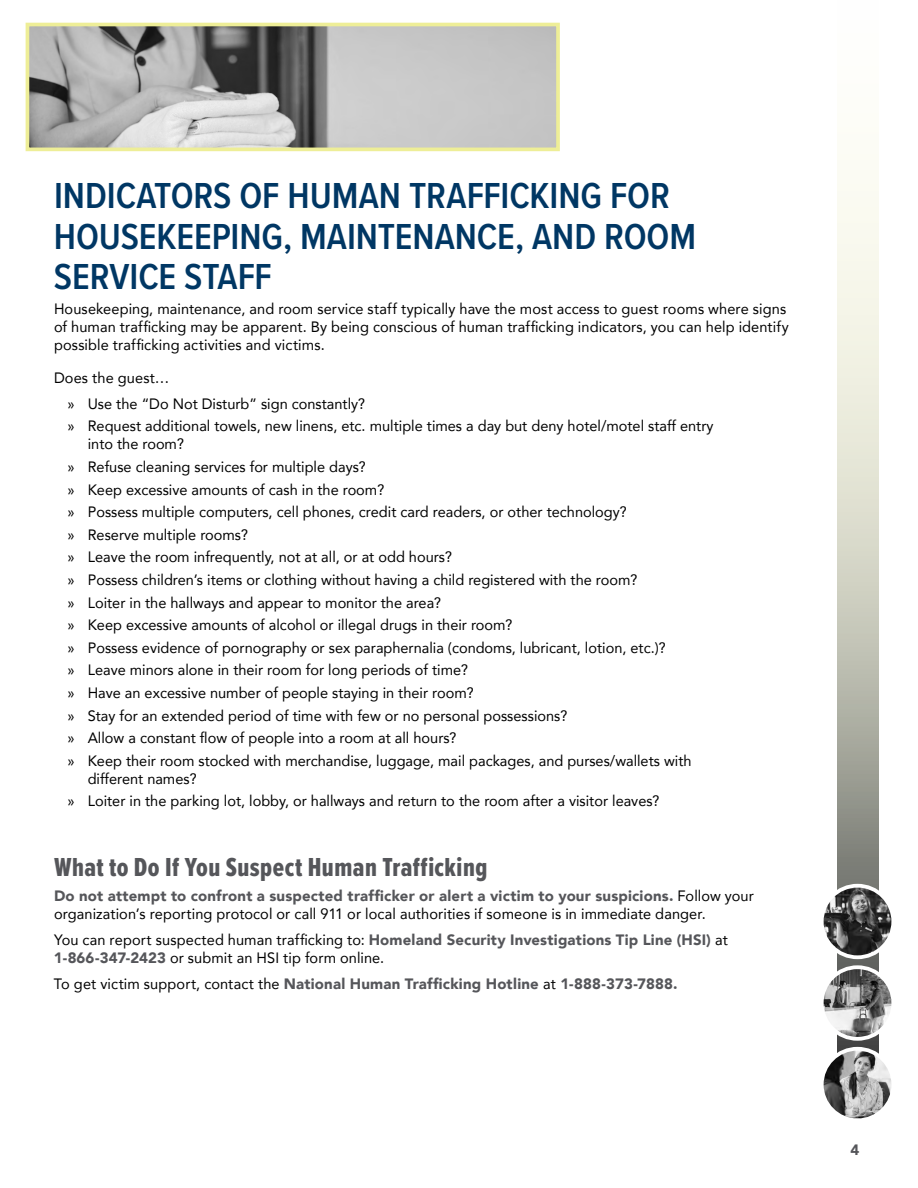
<style>
.page{position:relative;width:918px;height:1188px;background:#fff}
.page>*{position:absolute;margin:0;border:0;box-sizing:border-box;transform-origin:0 0}
.t1{font:600 37.5px/40.5px "Proxima Nova Cond";color:#003764}
.t2{font:27px "Proxima Nova Ex Cn Extrabld";letter-spacing:.02em;color:#55565a}
.Paragraph{font:15px/18px "Avenir";color:#000}
.Paragraph-2{font:900 15px "Avenir";letter-spacing:.015em;color:#55565a}
.s1{font-weight:900;color:#55565a}
.s2{font-weight:400;color:#000}
</style>
<div class="page">
<img style="left:31px;top:28px;width:524px;height:118px">
<div style="left:26px;top:23px;width:534px;height:128px;border:4px solid #eeee97"></div>
<svg style="left:837px;top:154px;width:41px;height:899px;background:#cccdc1"></svg>
<img style="left:822px;top:967px;width:71px;height:72px;border-radius:36px">
<div style="left:820px;top:965px;width:75px;height:76px;border:4px solid #fff;border-radius:50%"></div>
<img style="left:822px;top:886px;width:71px;height:71px;border-radius:36px">
<div style="left:820px;top:884px;width:75px;height:75px;border:4px solid #fff;border-radius:50%"></div>
<img style="left:822px;top:1049px;width:71px;height:71px;border-radius:35px">
<div style="left:820px;top:1047px;width:75px;height:75px;border:4px solid #fff;border-radius:50%"></div>
<h2 class="t1" style="left:54px;top:176px;width:644px">INDICATORS OF HUMAN TRAFFICKING FOR<br>HOUSEKEEPING, MAINTENANCE, AND ROOM<br>SERVICE STAFF</h2>
<p class="Paragraph" style="left:54px;top:299px;width:736px">Housekeeping, maintenance, and room service staff typically have the most access to guest rooms where signs of human trafficking may be apparent. By being conscious of human trafficking indicators, you can help identify possible trafficking activities and victims.</p>
<p class="Paragraph" style="left:54px;top:368px;width:117px">Does the guest…</p>
<p class="Paragraph" style="left:68px;top:394px;width:299px">» Use the “Do Not Disturb” sign constantly?</p>
<p class="Paragraph" style="left:88px;top:417px;width:627px;text-indent:-20px">» Request additional towels, new linens, etc. multiple times a day but deny hotel/motel staff entry into the room?</p>
<p class="Paragraph" style="left:68px;top:457px;width:300px">» Refuse cleaning services for multiple days?</p>
<p class="Paragraph" style="left:68px;top:480px;width:318px">» Keep excessive amounts of cash in the room?</p>
<p class="Paragraph" style="left:68px;top:503px;width:561px">» Possess multiple computers, cell phones, credit card readers, or other technology?</p>
<p class="Paragraph" style="left:68px;top:525px;width:182px">» Reserve multiple rooms?</p>
<p class="Paragraph" style="left:68px;top:548px;width:386px">» Leave the room infrequently, not at all, or at odd hours?</p>
<p class="Paragraph" style="left:68px;top:570px;width:571px">» Possess children’s items or clothing without having a child registered with the room?</p>
<p class="Paragraph" style="left:68px;top:593px;width:375px">» Loiter in the hallways and appear to monitor the area?</p>
<p class="Paragraph" style="left:68px;top:616px;width:447px">» Keep excessive amounts of alcohol or illegal drugs in their room?</p>
<p class="Paragraph" style="left:68px;top:638px;width:600px">» Possess evidence of pornography or sex paraphernalia (condoms, lubricant, lotion, etc.)?</p>
<p class="Paragraph" style="left:68px;top:661px;width:402px">» Leave minors alone in their room for long periods of time?</p>
<p class="Paragraph" style="left:68px;top:683px;width:408px">» Have an excessive number of people staying in their room?</p>
<p class="Paragraph" style="left:68px;top:706px;width:501px">» Stay for an extended period of time with few or no personal possessions?</p>
<p class="Paragraph" style="left:68px;top:729px;width:391px">» Allow a constant flow of people into a room at all hours?</p>
<p class="Paragraph" style="left:88px;top:751px;width:605px;text-indent:-20px">» Keep their room stocked with merchandise, luggage, mail packages, and purses/wallets with different names?</p>
<p class="Paragraph" style="left:68px;top:792px;width:594px">» Loiter in the parking lot, lobby, or hallways and return to the room after a visitor leaves?</p>
<h3 class="t2" style="left:54px;top:848px;width:435px">What to Do If You Suspect Human Trafficking</h3>
<p class="Paragraph" style="left:54px;top:886px;width:701px"><span class="s1">Do not attempt to confront a suspected trafficker or alert a victim to your suspicions.</span> Follow your organization’s reporting protocol or call 911 or local authorities if someone is in immediate danger.</p>
<p class="Paragraph" style="left:54px;top:930px;width:676px">You can report suspected human trafficking to: <span class="s1">Homeland Security Investigations Tip Line (HSI)</span> at<br><span class="s1">1-866-347-2423</span> or submit an HSI tip form online.</p>
<p class="Paragraph-2" style="left:54px;top:971px;width:625px"><span class="s2">To get victim support, contact the</span> National Human Trafficking Hotline <span class="s2">at</span> 1-888-373-7888.</p>
<p class="Paragraph-2" style="left:850px;top:1137px;width:10px">4</p>
</div>
